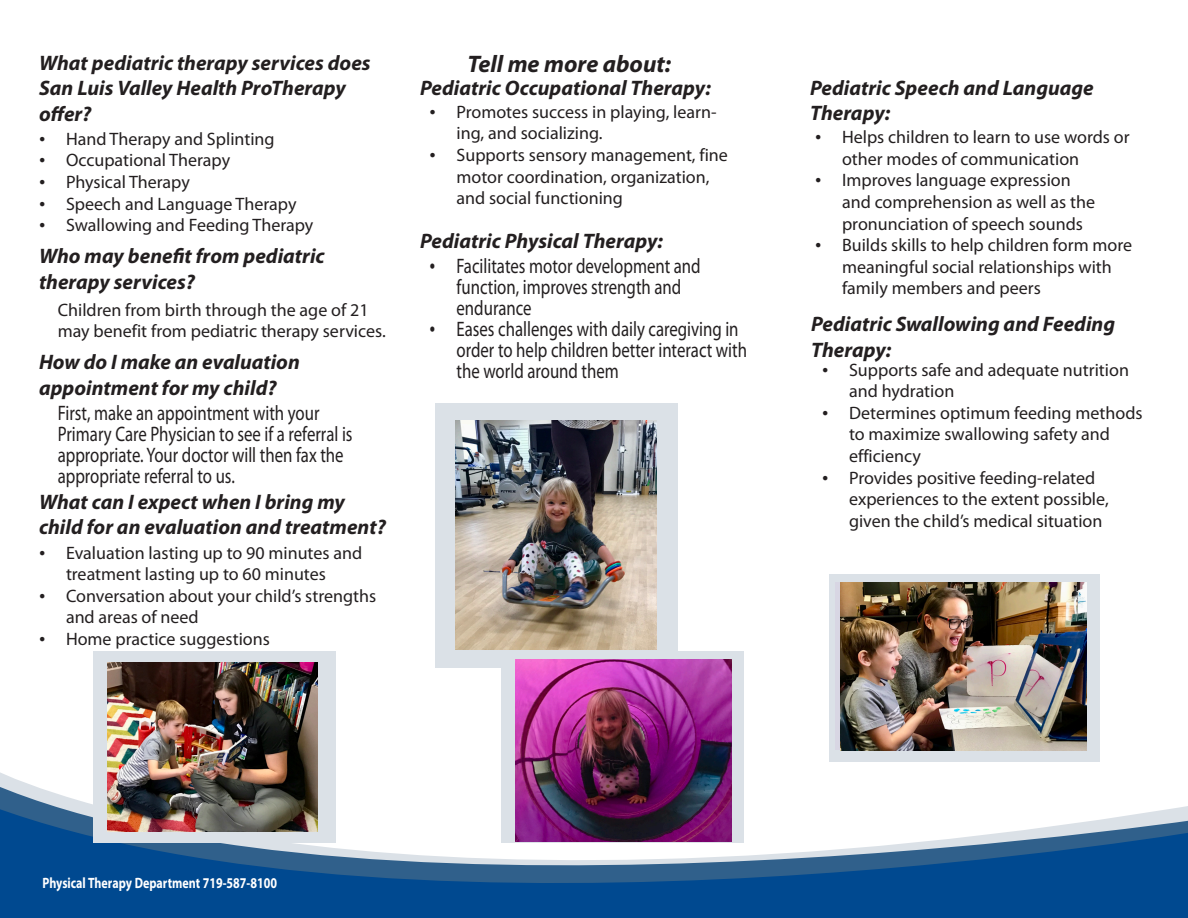
<style>
.page{position:relative;width:1188px;height:918px;background:#fff}
.page>*{position:absolute;margin:0;border:0;box-sizing:border-box;transform-origin:0 0}
.t1{font:italic 700 24px "Myriad Pro";color:#231f20}
.t2{font:italic 700 21px/25.2px "Myriad Pro";color:#231f20}
.t3{font:21px/21px "Myriad Pro";color:#231f20;scale:.8 1}
.t4{font:18px/21.6px "Myriad Pro";color:#231f20}
.t5{font:700 15px "Myriad Pro";color:#fff;scale:.8 1}
.s1{font-family:"Times New Roman"}
</style>
<div class="page">
<div style="left:435px;top:404px;width:242px;height:264px;background:#dbe1e7"></div>
<svg style="left:0;top:783px;width:502px;height:22px"></svg>
<svg style="left:0;top:805px;width:1188px;height:113px;fill:#004990"></svg>
<div style="left:93px;top:651px;width:243px;height:192px;background:#dbe1e7"></div>
<div style="left:830px;top:574px;width:270px;height:188px;background:#dbe1e7"></div>
<img style="left:456px;top:420px;width:200px;height:229px">
<img style="left:108px;top:663px;width:209px;height:169px">
<div style="left:835px;top:583px;width:251px;height:167px;background:linear-gradient(to bottom,#d8d6e3,#d8d6e3)"></div>
<img style="left:841px;top:583px;width:245px;height:167px">
<div style="left:502px;top:651px;width:242px;height:192px;background:#dbe1e7"></div>
<img style="left:516px;top:660px;width:216px;height:182px">
<p class="t2" style="left:39px;top:50px;width:333px">What pediatric therapy services does<br>San Luis Valley Health ProTherapy offer?</p>
<p class="t1" style="left:468px;top:48px;width:205px">Tell me more about:</p>
<p class="t4" style="left:39px;top:128px;width:237px"><span class="s1">•</span> Hand Therapy and Splinting</p>
<p class="t4" style="left:39px;top:149px;width:193px"><span class="s1">•</span> Occupational Therapy</p>
<p class="t4" style="left:39px;top:171px;width:152px"><span class="s1">•</span> Physical Therapy</p>
<p class="t4" style="left:39px;top:192px;width:259px"><span class="s1">•</span> Speech and Language Therapy</p>
<p class="t4" style="left:39px;top:214px;width:276px"><span class="s1">•</span> Swallowing and Feeding Therapy</p>
<p class="t2" style="left:39px;top:243px;width:287px">Who may benefit from pediatric therapy services?</p>
<p class="t4" style="left:58px;top:298px;width:330px">Children from birth through the age of 21 may benefit from pediatric therapy services.</p>
<p class="t2" style="left:39px;top:349px;width:262px">How do I make an evaluation appointment for my child?</p>
<p class="t3" style="left:58px;top:402px;width:370px">First, make an appointment with your Primary Care Physician to see if a referral is appropriate. Your doctor will then fax the appropriate referral to us.</p>
<p class="t2" style="left:39px;top:489px;width:348px">What can I expect when I bring my child for an evaluation and treatment?</p>
<p class="t4" style="left:39px;top:541px;width:325px;text-align:center"><span class="s1">•</span> Evaluation lasting up to 90 minutes and treatment lasting up to 60 minutes</p>
<p class="t4" style="left:66px;top:585px;width:312px;text-indent:-27px"><span class="s1">•</span> Conversation about your child’s strengths and areas of need</p>
<p class="t4" style="left:39px;top:628px;width:232px"><span class="s1">•</span> Home practice suggestions</p>
<p class="t2" style="left:420px;top:74px;width:292px">Pediatric Occupational Therapy:</p>
<p class="t4" style="left:457px;top:101px;width:262px;text-indent:-27px"><span class="s1">•</span> Promotes success in playing, learn&shy;ing, and socializing.</p>
<p class="t4" style="left:457px;top:144px;width:273px;text-indent:-27px"><span class="s1">•</span> Supports sensory management, fine motor coordination, organization, and social functioning</p>
<p class="t2" style="left:420px;top:227px;width:244px">Pediatric Physical Therapy:</p>
<p class="t3" style="left:457px;top:255px;width:307px;text-indent:-27px"><span class="s1">•</span> Facilitates motor development and function, improves strength and endurance</p>
<p class="t3" style="left:457px;top:318px;width:365px;text-indent:-27px"><span class="s1">•</span> Eases challenges with daily caregiving in order to help children better interact with the world around them</p>
<p class="t2" style="left:810px;top:74px;width:285px">Pediatric Speech and Language<br>Therapy:</p>
<p class="t4" style="left:842px;top:126px;width:289px;text-indent:-27px"><span class="s1">•</span> Helps children to learn to use words or other modes of communication</p>
<p class="t4" style="left:842px;top:169px;width:255px;text-indent:-27px"><span class="s1">•</span> Improves language expression and comprehension as well as the pronunciation of speech sounds</p>
<p class="t4" style="left:842px;top:234px;width:292px;text-indent:-27px"><span class="s1">•</span> Builds skills to help children form more meaningful social relationships with family members and peers</p>
<p class="t2" style="left:811px;top:311px;width:306px">Pediatric Swallowing and Feeding<br>Therapy:</p>
<p class="t4" style="left:849px;top:359px;width:281px;text-indent:-27px"><span class="s1">•</span> Supports safe and adequate nutrition and hydration</p>
<p class="t4" style="left:849px;top:402px;width:295px;text-indent:-27px"><span class="s1">•</span> Determines optimum feeding methods to maximize swallowing safety and efficiency</p>
<p class="t4" style="left:849px;top:467px;width:261px;text-indent:-27px"><span class="s1">•</span> Provides positive feeding-related experiences to the extent possible, given the child’s medical situation</p>
<p class="t5" style="left:42px;top:873px;width:295px">Physical Therapy Department 719-587-8100</p>
</div>
